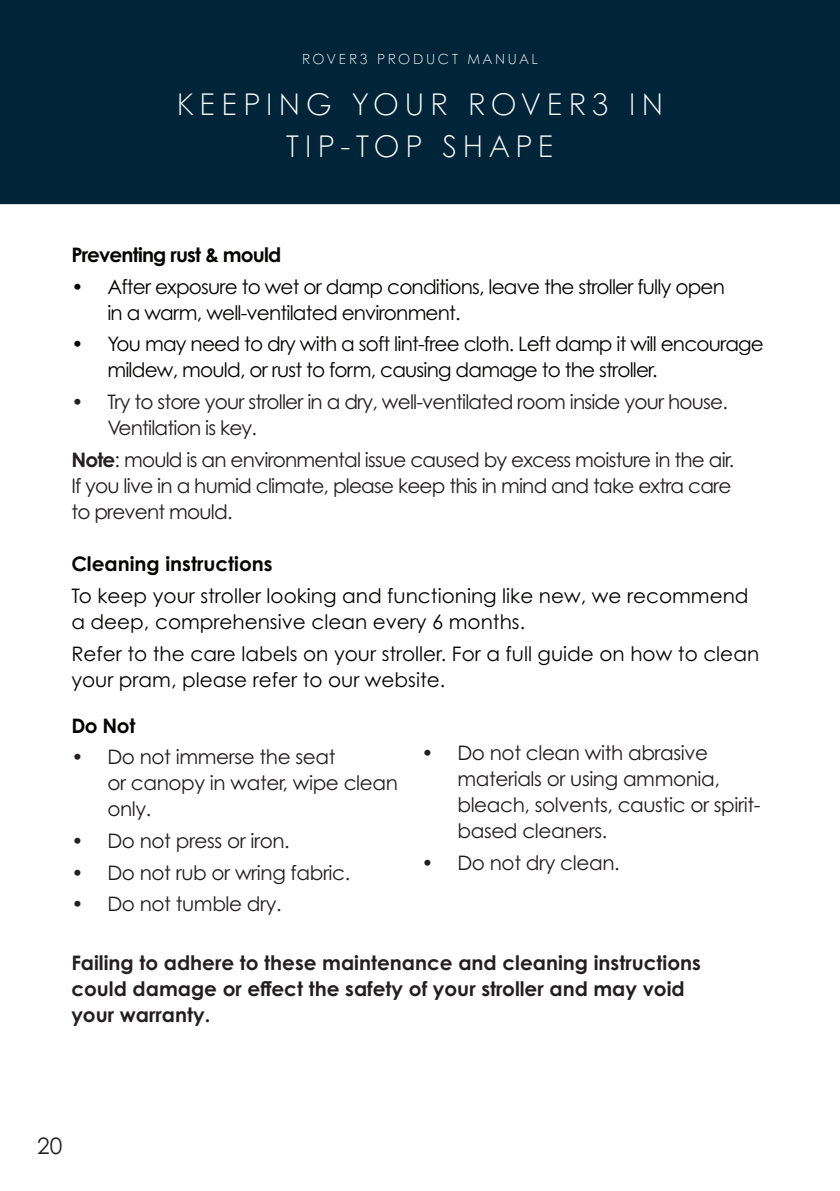
<style>
.page{position:relative;width:840px;height:1191px;background:#fff}
.page>*{position:absolute;margin:0;border:0;box-sizing:border-box;transform-origin:0 0}
.SUB-HEADING{font:300 30px/42px "Century Gothic";letter-spacing:.2em;color:#fff;text-align:center}
.t1{font:22.8px "Century Gothic Pro";color:#231f20}
.t2{font:20px/26px "Century Gothic Pro";letter-spacing:-.04em;color:#231f20}
.t3{font:20px/26px "Century Gothic Pro";letter-spacing:-.02em;color:#231f20}
.t4{font:20px/26px "Century Gothic Pro";letter-spacing:-.04em;color:#040503}
.t5{font:20px/26px "Century Gothic Pro";color:#040503}
.t6{font:700 20px/26px "Century Gothic Pro";color:#231f20}
.t7{font:700 20px "Century Gothic Pro";letter-spacing:-.04em;color:#040503}
.t8{font:700 20px "Century Gothic Pro";color:#040503}
.t9{font:700 20px "Century Gothic Pro";letter-spacing:-.02em;color:#040503}
.t10{font:300 14px "Century Gothic";letter-spacing:.2em;color:#fff}
.s1{font-weight:700}
</style>
<div class="page">
<div style="left:0;top:0;width:839px;height:204px;background:#002539"></div>
<p class="t10" style="left:346px;top:50px;width:148px">BABYBEE ROVER3</p>
<p class="SUB-HEADING" style="left:177px;top:82px;width:487px">KEEPING YOUR ROVER3 IN<br>TIP-TOP SHAPE</p>
<p class="t10" style="left:302px;top:50px;width:237px">ROVER3 PRODUCT MANUAL</p>
<p class="t7" style="left:71px;top:242px;width:211px">Preventing rust &amp; mould</p>
<p class="t4" style="left:107px;top:273px;width:618px;text-indent:-36px">• After exposure to wet or damp conditions, leave the stroller fully open in a warm, well-ventilated environment.</p>
<p class="t4" style="left:107px;top:331px;width:657px;text-indent:-36px">• You may need to dry with a soft lint-free cloth. Left damp it will encourage mildew, mould, or rust to form, causing damage to the stroller.</p>
<p class="t2" style="left:107px;top:389px;width:621px;text-indent:-36px">• Try to store your stroller in a dry, well-ventilated room inside your house.<br>Ventilation is key.</p>
<p class="t2" style="left:71px;top:446px;width:664px"><span class="s1">Note</span>: mould is an environmental issue caused by excess moisture in the air.<br>If you live in a humid climate, please keep this in mind and take extra care to prevent mould.</p>
<p class="t8" style="left:71px;top:552px;width:203px">Cleaning instructions</p>
<p class="t5" style="left:71px;top:582px;width:678px">To keep your stroller looking and functioning like new, we recommend a deep, comprehensive clean every 6 months.</p>
<p class="t5" style="left:71px;top:640px;width:689px">Refer to the care labels on your stroller. For a full guide on how to clean your pram, please refer to our website.</p>
<p class="t9" style="left:71px;top:713px;width:65px">Do Not</p>
<p class="t3" style="left:107px;top:744px;width:292px;text-indent:-36px">• Do not immerse the seat<br>or canopy in water, wipe clean only.</p>
<p class="t3" style="left:71px;top:827px;width:220px">• Do not press or iron.</p>
<p class="t3" style="left:71px;top:859px;width:280px">• Do not rub or wring fabric.</p>
<p class="t3" style="left:71px;top:891px;width:212px">• Do not tumble dry.</p>
<p class="t3" style="left:457px;top:739px;width:304px;text-indent:-36px">• Do not clean with abrasive materials or using ammonia, bleach, solvents, caustic or spirit&shy;based cleaners.</p>
<p class="t3" style="left:421px;top:849px;width:200px">• Do not dry clean.</p>
<p class="t6" style="left:71px;top:949px;width:631px">Failing to adhere to these maintenance and cleaning instructions could damage or effect the safety of your stroller and may void your warranty.</p>
<p class="t1" style="left:37px;top:1132px;width:27px">20</p>
</div>
